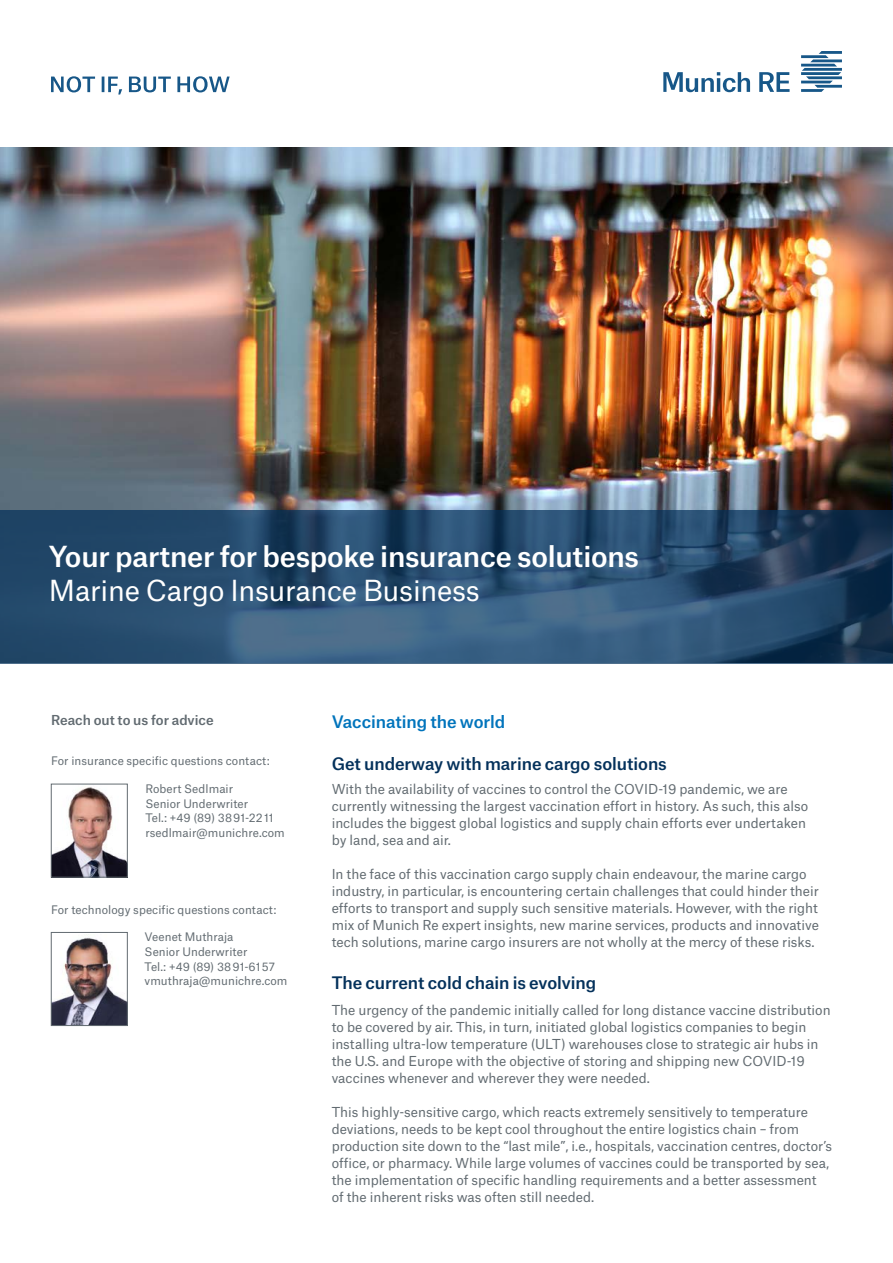
<style>
.page{position:relative;width:893px;height:1263px;background:#fff}
.page>*{position:absolute;margin:0;border:0;box-sizing:border-box;transform-origin:0 0}
.t1{font:500 27.75px "Munich Re";letter-spacing:-.01em;color:#fff}
.t2{font:27.75px "Munich Re";letter-spacing:-.01em;color:#fff}
.t3{font:500 16.5px "Munich Re";letter-spacing:-.005em;color:#04315b}
.t4{font:500 16.5px "Munich Re";letter-spacing:-.005em;color:#0074bc}
.t5{font:13.2px/17px "Munich Re";color:#626b71}
.t6{font:500 13.2px "Munich Re";color:#626b71}
.t7{font:11.25px/14.9px "Munich Re";letter-spacing:.005em;color:#626b71}
</style>
<div class="page">
<img style="left:0;top:147px;width:893px;height:363px">
<svg style="left:0;top:510px;width:893px;height:153px;background:#2a4e6f"></svg>
<svg style="left:663px;top:51px;width:179px;height:41px"></svg>
<svg style="left:51px;top:76px;width:179px;height:19px"></svg>
<img style="left:53px;top:937px;width:73px;height:87px">
<div style="left:51px;top:932px;width:77px;height:94px;border:1px solid #626b71"></div>
<img style="left:53px;top:787px;width:73px;height:88px">
<div style="left:51px;top:784px;width:77px;height:93px;border:1px solid #626b71"></div>
<h1 class="t1" style="left:49px;top:534px;width:592px">Your partner for bespoke insurance solutions</h1>
<h1 class="t2" style="left:49px;top:568px;width:432px">Marine Cargo Insurance Business</h1>
<p class="t6" style="left:51px;top:710px;width:164px">Reach out to us for advice</p>
<p class="t7" style="left:51px;top:752px;width:220px">For insurance specific questions contact:</p>
<p class="t7" style="left:145px;top:780px;width:141px">Robert Sedlmair<br>Senior Underwriter<br>Tel.: +49 (89) 38 91-22 11 rsedlmair@munichre.com</p>
<p class="t7" style="left:51px;top:901px;width:227px">For technology specific questions contact:</p>
<p class="t7" style="left:145px;top:928px;width:144px">Veenet Muthraja<br>Senior Underwriter<br>Tel.: +49 (89) 38 91-61 57 vmuthraja@munichre.com</p>
<p class="t4" style="left:332px;top:708px;width:175px">Vaccinating the world</p>
<p class="t3" style="left:332px;top:750px;width:337px">Get underway with marine cargo solutions</p>
<p class="t5" style="left:332px;top:779px;width:478px">With the availability of vaccines to control the COVID-19 pandemic, we are currently witnessing the largest vaccination effort in history. As such, this also includes the biggest global logistics and supply chain efforts ever undertaken by land, sea and air.</p>
<p class="t5" style="left:332px;top:864px;width:489px">In the face of this vaccination cargo supply chain endeavour, the marine cargo industry, in particular, is encountering certain challenges that could hinder their efforts to transport and supply such sensitive materials. However, with the right mix of Munich Re expert insights, new marine services, products and innovative tech solutions, marine cargo insurers are not wholly at the mercy of these risks.</p>
<p class="t3" style="left:332px;top:969px;width:266px">The current cold chain is evolving</p>
<p class="t5" style="left:332px;top:1000px;width:500px">The urgency of the pandemic initially called for long distance vaccine distribution to be covered by air. This, in turn, initiated global logistics companies to begin installing ultra-low temperature (ULT) warehouses close to strategic air hubs in the U.S. and Europe with the objective of storing and shipping new COVID-19 vaccines whenever and wherever they were needed.</p>
<p class="t5" style="left:332px;top:1102px;width:502px">This highly-sensitive cargo, which reacts extremely sensitively to temperature deviations, needs to be kept cool throughout the entire logistics chain – from production site down to the “last mile”, i.e., hospitals, vaccination centres, doctor’s office, or pharmacy. While large volumes of vaccines could be transported by sea, the implementation of specific handling requirements and a better assessment<br>of the inherent risks was often still needed.</p>
</div>
